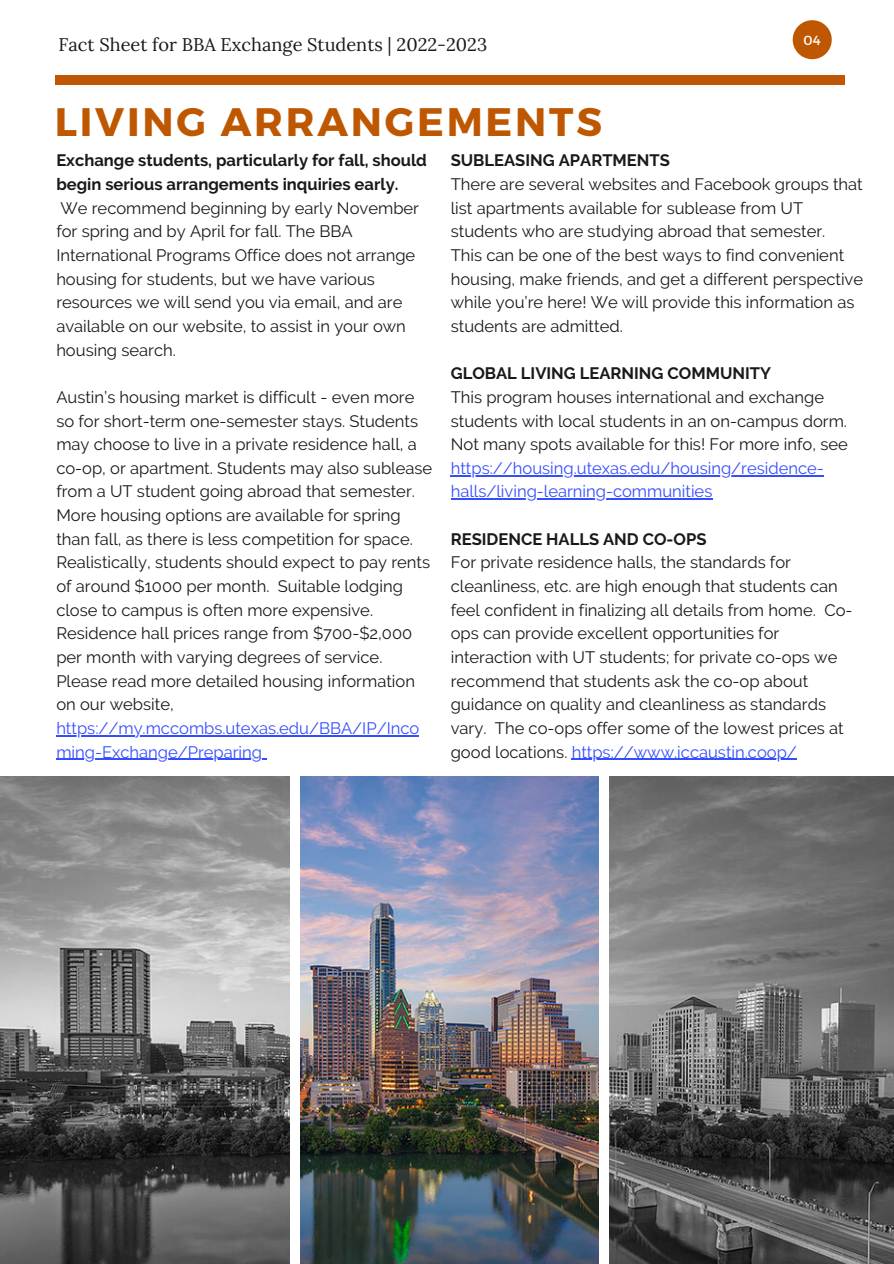
<style>
.page{position:relative;width:894px;height:1264px;background:#fff}
.page>*{position:absolute;margin:0;border:0;box-sizing:border-box;transform-origin:0 0}
.t1{font:700 39.75px "Montserrat";letter-spacing:.07em;color:#bf5700}
.t2{font:18.15px "Lora";color:#191919}
.t3{font:16.5px/23.7px "Raleway";color:#191919}
.t4{font:700 16.5px "Raleway";color:#191919}
.t5{font:16.5px/23.7px "Raleway";color:#344dff}
.t6{font:13.2px "Montserrat";color:#fff}
.s1{font-weight:700}
.s2{color:#344dff}
</style>
<div class="page">
<div style="left:55px;top:76px;width:789px;height:9px;background:#bf5700"></div>
<svg style="left:792px;top:20px;width:39px;height:39px"></svg>
<hr style="left:56px;top:735px;width:363px;height:1px;background:#344dff">
<hr style="left:56px;top:758px;width:206px;height:2px;background:#344dff">
<img style="left:0;top:776px;width:289px;height:487px">
<img style="left:301px;top:776px;width:297px;height:487px">
<img style="left:609px;top:776px;width:284px;height:487px">
<hr style="left:450px;top:475px;width:373px;height:1px;background:#344dff">
<hr style="left:450px;top:498px;width:262px;height:2px;background:#344dff">
<hr style="left:571px;top:758px;width:225px;height:2px;background:#344dff">
<p class="t2" style="left:59px;top:32px;width:430px">Fact Sheet for BBA Exchange Students | 2022-2023</p>
<p class="t6" style="left:803px;top:32px;width:19px">04</p>
<p class="t1" style="left:55px;top:96px;width:548px">LIVING ARRANGEMENTS</p>
<p class="t3" style="left:56px;top:149px;width:372px"><span class="s1">Exchange students, particularly for fall, should begin serious arrangements inquiries early.<br></span>We recommend beginning by early November for spring and by April for fall. The BBA International Programs Office does not arrange housing for students, but we have various resources we will send you via email, and are available on our website, to assist in your own housing search.</p>
<p class="t3" style="left:56px;top:385px;width:377px">Austin’s housing market is difficult - even more so for short-term one-semester stays. Students may choose to live in a private residence hall, a co-op, or apartment. Students may also sublease from a UT student going abroad that semester.<br>More housing options are available for spring than fall, as there is less competition for space.<br>Realistically, students should expect to pay rents of around $1000 per month. Suitable lodging close to campus is often more expensive.<br>Residence hall prices range from $700-$2,000 per month with varying degrees of service.<br>Please read more detailed housing information on our website,</p>
<p class="t5" style="left:56px;top:716px;width:364px">https://my.mccombs.utexas.edu/BBA/IP/Inco ming-Exchange/Preparing</p>
<p class="t4" style="left:450px;top:151px;width:220px">SUBLEASING APARTMENTS</p>
<p class="t3" style="left:450px;top:172px;width:413px">There are several websites and Facebook groups that list apartments available for sublease from UT students who are studying abroad that semester.</p>
<p class="t3" style="left:450px;top:243px;width:414px">This can be one of the best ways to find convenient housing, make friends, and get a different perspective while you’re here! We will provide this information as students are admitted.</p>
<p class="t4" style="left:450px;top:364px;width:322px">GLOBAL LIVING LEARNING COMMUNITY</p>
<p class="t3" style="left:450px;top:385px;width:398px">This program houses international and exchange students with local students in an on-campus dorm.<br>Not many spots available for this! For more info, see <span class="s2">https://housing.utexas.edu/housing/residence&shy;halls/living-learning-communities</span></p>
<p class="t4" style="left:450px;top:529px;width:257px">RESIDENCE HALLS AND CO-OPS</p>
<p class="t3" style="left:450px;top:551px;width:403px">For private residence halls, the standards for cleanliness, etc. are high enough that students can feel confident in finalizing all details from home. Co&shy;ops can provide excellent opportunities for interaction with UT students; for private co-ops we recommend that students ask the co-op about guidance on quality and cleanliness as standards vary. The co-ops offer some of the lowest prices at good locations. <span class="s2">https://www.iccaustin.coop/</span></p>
</div>
